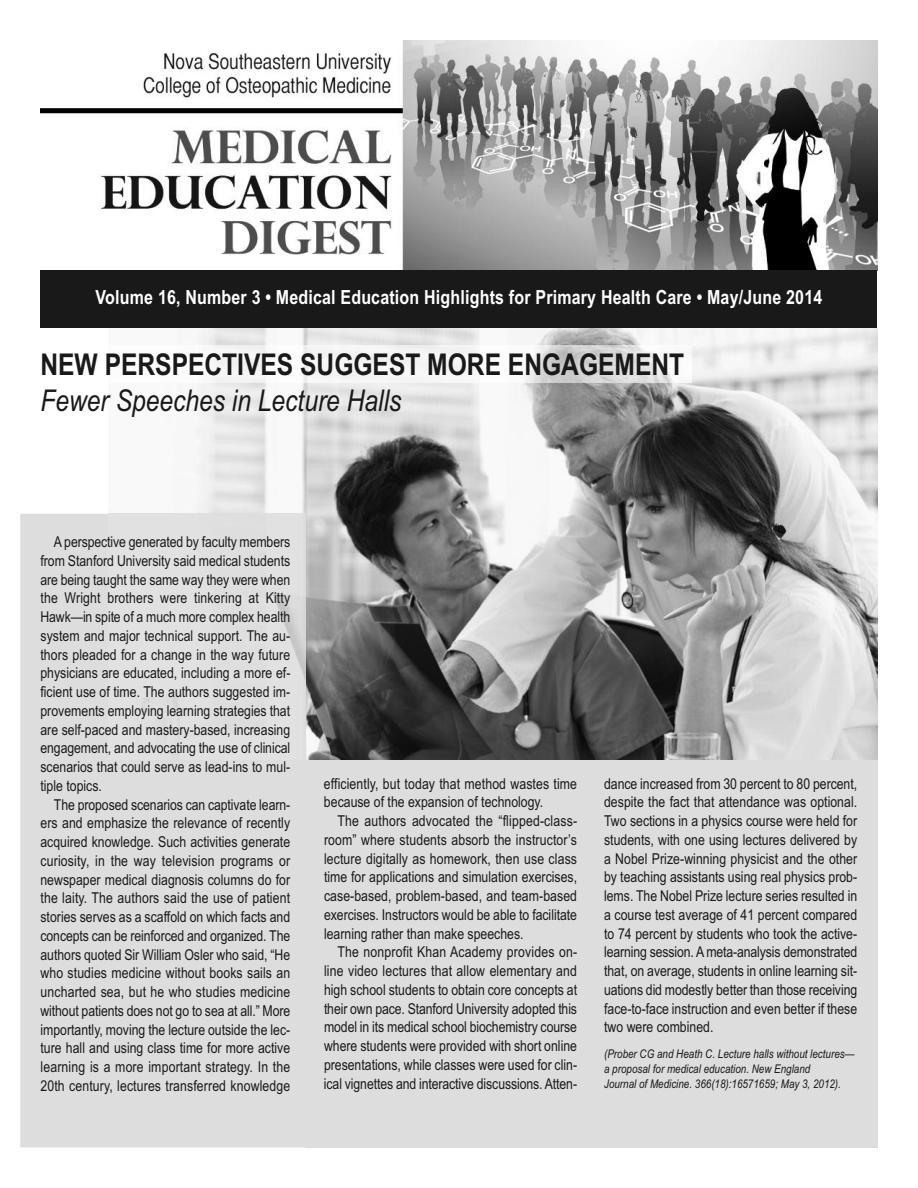
<style>
.page{position:relative;width:918px;height:1188px;background:#fff}
.page>*{position:absolute;margin:0;border:0;box-sizing:border-box;transform-origin:0 0}
.t1{font:700 30px "Arial Narrow";color:#191919}
.t2{font:italic 30px "Arial Narrow";color:#191919}
.t3{font:700 19.5px "Arial Narrow";letter-spacing:.01em;color:#fff}
.t4{font:15px/18.8px "Arial Narrow";color:#191919;text-align:justify}
.t5{font:italic 12px/15px "Arial Narrow";color:#191919}
</style>
<div class="page">
<img style="left:108px;top:328px;width:770px;height:431px">
<div style="left:305px;top:760px;width:572px;height:387px;background:#ddd"></div>
<img style="left:40px;top:40px;width:837px;height:230px">
<div style="left:40px;top:271px;width:837px;height:57px;background:#191919"></div>
<div style="left:20px;top:514px;width:285px;height:633px;background:#ddd"></div>
<div style="left:108px;top:514px;width:197px;height:245px;background:#e1e1e1"></div>
<img style="left:108px;top:345px;width:584px;height:37px">
<h2 class="t3" style="left:96px;top:286px;width:728px">Volume 16, Number 3 • Medical Education Highlights for Primary Health Care • May/June 2014</h2>
<h1 class="t1" style="left:40px;top:347px;width:645px">NEW PERSPECTIVES SUGGEST MORE ENGAGEMENT</h1>
<h1 class="t2" style="left:40px;top:383px;width:362px">Fewer Speeches in Lecture Halls</h1>
<p class="t4" style="left:40px;top:533px;width:251px;text-indent:14px">A perspective generated by faculty members from Stanford University said medical students are being taught the same way they were when the Wright brothers were tinkering at Kitty Hawk—in spite of a much more complex health system and major technical support. The au&shy;thors pleaded for a change in the way future physicians are educated, including a more ef&shy;ficient use of time. The authors suggested im&shy;provements employing learning strategies that are self-paced and mastery-based, increasing engagement, and advocating the use of clinical scenarios that could serve as lead-ins to mul&shy;tiple topics.</p>
<p class="t4" style="left:40px;top:795px;width:251px;text-indent:14px">The proposed scenarios can captivate learn&shy;ers and emphasize the relevance of recently acquired knowledge. Such activities generate curiosity, in the way television programs or newspaper medical diagnosis columns do for the laity. The authors said the use of patient stories serves as a scaffold on which facts and concepts can be reinforced and organized. The authors quoted Sir William Osler who said, “He who studies medicine without books sails an uncharted sea, but he who studies medicine without patients does not go to sea at all.” More importantly, moving the lecture outside the lec&shy;ture hall and using class time for more active learning is a more important strategy. In the 20th century, lectures transferred knowledge</p>
<p class="t4" style="left:324px;top:774px;width:255px">efficiently, but today that method wastes time because of the expansion of technology.</p>
<p class="t4" style="left:324px;top:812px;width:255px;text-indent:13px">The authors advocated the “flipped-class&shy;room” where students absorb the instructor’s lecture digitally as homework, then use class time for applications and simulation exercises, case-based, problem-based, and team-based exercises. Instructors would be able to facilitate learning rather than make speeches.</p>
<p class="t4" style="left:324px;top:943px;width:255px;text-indent:14px">The nonprofit Khan Academy provides on&shy;line video lectures that allow elementary and high school students to obtain core concepts at their own pace. Stanford University adopted this model in its medical school biochemistry course where students were provided with short online presentations, while classes were used for clin&shy;ical vignettes and interactive discussions. Atten-</p>
<p class="t4" style="left:604px;top:774px;width:255px">dance increased from 30 percent to 80 percent, despite the fact that attendance was optional.<br>Two sections in a physics course were held for students, with one using lectures delivered by a Nobel Prize-winning physicist and the other by teaching assistants using real physics prob&shy;lems. The Nobel Prize lecture series resulted in a course test average of 41 percent compared to 74 percent by students who took the active&shy;learning session. Ameta-analysis demonstrated that, on average, students in online learning sit&shy;uations did modestly better than those receiving face-to-face instruction and even better if these two were combined.</p>
<p class="t5" style="left:604px;top:1046px;width:252px">(Prober CG and Heath C. Lecture halls without lectures— a proposal for medical education. New England<br>Journal of Medicine. 366(18):16571659; May 3, 2012).</p>
</div>
